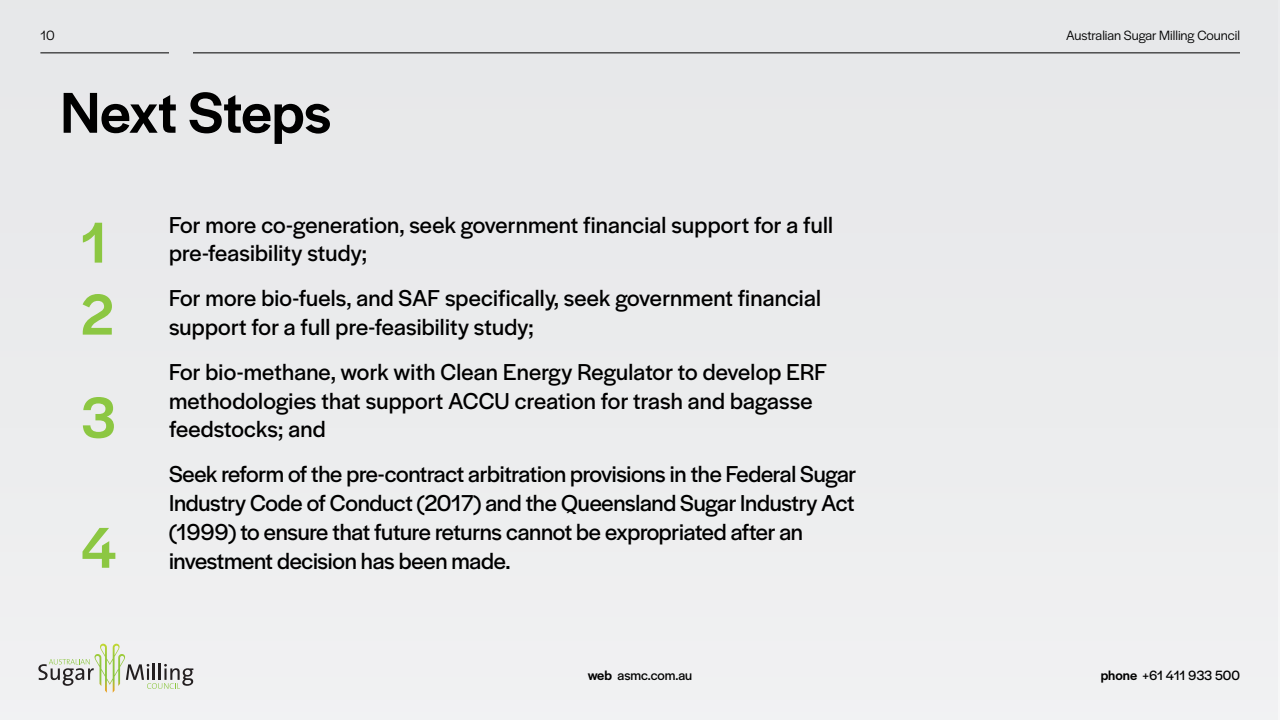
<style>
.page{position:relative;width:1280px;height:720px;background:#fff}
.page>*{position:absolute;margin:0;border:0;box-sizing:border-box;transform-origin:0 0}
.t1{font:500 60px "Halyard Display";color:#000}
.t2{font:500 60px "Halyard Display";color:#8cc742}
.t3{font:24px/28.8px "Halyard Display";letter-spacing:-.005em;color:#000}
.t4{font:14px "Halyard Display";letter-spacing:-.005em;color:#000}
.t5{font:14px "Halyard Display";color:#000}
.s1{font-weight:500}
</style>
<div class="page">
<div style="left:0;top:0;width:1278px;height:720px;background:#e6e7e9"></div>
<svg style="left:38px;top:644px;width:155px;height:49px"></svg>
<hr style="left:193px;top:53px;width:1047px;height:1px;background:#000">
<hr style="left:40px;top:53px;width:129px;height:1px;background:#000">
<p class="t5" style="left:40px;top:25px;width:16px">10</p>
<p class="t5" style="left:1066px;top:25px;width:175px">Australian Sugar Milling Council</p>
<p class="t1" style="left:61px;top:70px;width:272px">Next Steps</p>
<p class="t2" style="left:81px;top:200px;width:28px">1</p>
<p class="t2" style="left:81px;top:272px;width:34px">2</p>
<p class="t2" style="left:81px;top:375px;width:37px">3</p>
<p class="t2" style="left:81px;top:505px;width:38px">4</p>
<p class="t3" style="left:169px;top:209px;width:666px">For more co-generation, seek government financial support for a full pre-feasibility study;</p>
<p class="t3" style="left:169px;top:282px;width:653px">For more bio-fuels, and SAF specifically, seek government financial support for a full pre-feasibility study;</p>
<p class="t3" style="left:169px;top:356px;width:660px">For bio-methane, work with Clean Energy Regulator to develop ERF methodologies that support ACCU creation for trash and bagasse feedstocks; and</p>
<p class="t3" style="left:169px;top:458px;width:689px">Seek reform of the pre-contract arbitration provisions in the Federal Sugar Industry Code of Conduct (2017) and the Queensland Sugar Industry Act (1999) to ensure that future returns cannot be expropriated after an investment decision has been made.</p>
<p class="t4" style="left:588px;top:665px;width:106px"><span class="s1">web</span> asmc.com.au</p>
<p class="t4" style="left:1101px;top:665px;width:141px"><span class="s1">phone</span> +61 411 933 500</p>
</div>
